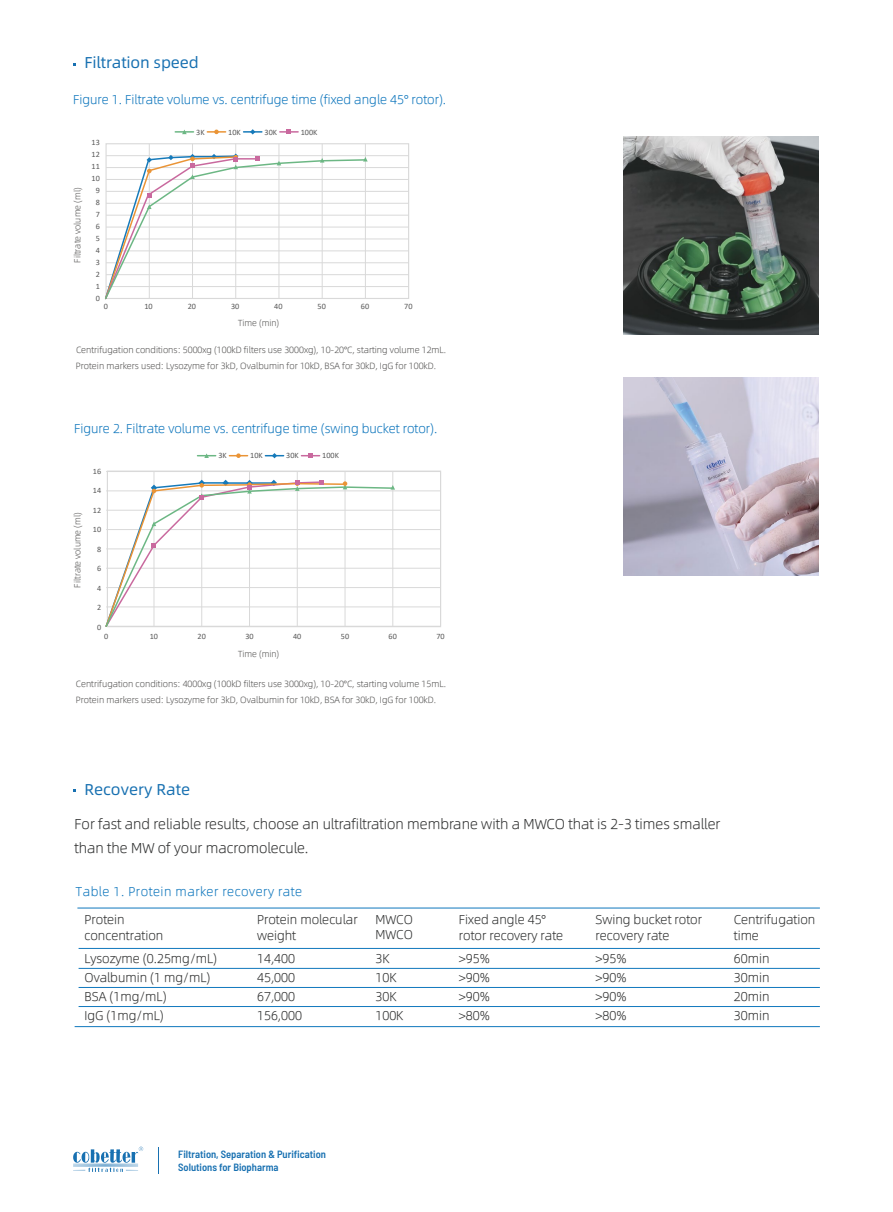
<style>
.page{position:relative;width:893px;height:1212px;background:#fff}
.page>*{position:absolute;margin:0;border:0;box-sizing:border-box;transform-origin:0 0}
.t1{font:15.75px "Alibaba Pu Hui Ti";letter-spacing:-.01em;color:#1770b1}
.t2{font:300 14.25px/24px "Alibaba Pu Hui Ti";color:#323333}
.t3{font:300 12.75px/19px "Alibaba Pu Hui Ti";color:#323333}
.t4{font:300 12.75px "Alibaba Pu Hui Ti";color:#1077bd}
.t5{font:300 12.75px "Alibaba Pu Hui Ti";letter-spacing:.04em;color:#1077bd}
.t6{font:600 semi-condensed 10.5px/12.6px "Barlow";color:#1770b1}
.t7{font:300 9px/16.4px "Alibaba Pu Hui Ti";color:#595857}
.t8{font:300 8.7px "Alibaba Pu Hui Ti";color:#595857}
.t9{font:8.25px "Calibri";color:#595959}
.t10{font:8.1px/12px "Calibri";color:#595959;text-align:center}
</style>
<div class="page">
<div style="left:105px;top:143px;width:304px;height:156px;border:1px solid #d9d9d9"></div>
<hr style="left:106px;top:286px;width:303px;height:1px;background:#d9d9d9">
<hr style="left:106px;top:274px;width:303px;height:1px;background:#d9d9d9">
<hr style="left:106px;top:262px;width:303px;height:1px;background:#d9d9d9">
<hr style="left:106px;top:251px;width:303px;height:1px;background:#d9d9d9">
<hr style="left:106px;top:239px;width:303px;height:1px;background:#d9d9d9">
<hr style="left:106px;top:227px;width:303px;height:1px;background:#d9d9d9">
<hr style="left:106px;top:215px;width:303px;height:1px;background:#d9d9d9">
<hr style="left:106px;top:203px;width:303px;height:1px;background:#d9d9d9">
<hr style="left:106px;top:191px;width:303px;height:1px;background:#d9d9d9">
<hr style="left:106px;top:179px;width:303px;height:1px;background:#d9d9d9">
<hr style="left:106px;top:167px;width:303px;height:1px;background:#d9d9d9">
<hr style="left:106px;top:155px;width:303px;height:1px;background:#d9d9d9">
<hr style="left:365px;top:144px;width:1px;height:154px;background:#d9d9d9">
<hr style="left:322px;top:144px;width:1px;height:154px;background:#d9d9d9">
<hr style="left:279px;top:144px;width:1px;height:154px;background:#d9d9d9">
<hr style="left:235px;top:144px;width:1px;height:154px;background:#d9d9d9">
<hr style="left:192px;top:144px;width:1px;height:154px;background:#d9d9d9">
<hr style="left:149px;top:144px;width:1px;height:154px;background:#d9d9d9">
<svg style="left:105px;top:154px;width:263px;height:146px"></svg>
<svg style="left:175px;top:130px;width:19px;height:4px"></svg>
<svg style="left:207px;top:130px;width:19px;height:4px"></svg>
<svg style="left:244px;top:129px;width:18px;height:6px"></svg>
<svg style="left:280px;top:130px;width:18px;height:4px"></svg>
<hr style="left:106px;top:471px;width:335px;height:1px;background:#d9d9d9">
<hr style="left:106px;top:491px;width:335px;height:1px;background:#d9d9d9">
<hr style="left:106px;top:510px;width:335px;height:1px;background:#d9d9d9">
<hr style="left:106px;top:529px;width:335px;height:1px;background:#d9d9d9">
<hr style="left:106px;top:549px;width:335px;height:1px;background:#d9d9d9">
<hr style="left:106px;top:568px;width:335px;height:1px;background:#d9d9d9">
<hr style="left:106px;top:587px;width:335px;height:1px;background:#d9d9d9">
<hr style="left:106px;top:607px;width:335px;height:1px;background:#d9d9d9">
<hr style="left:393px;top:471px;width:1px;height:155px;background:#d9d9d9">
<hr style="left:345px;top:471px;width:1px;height:155px;background:#d9d9d9">
<hr style="left:297px;top:471px;width:1px;height:155px;background:#d9d9d9">
<hr style="left:249px;top:471px;width:1px;height:155px;background:#d9d9d9">
<hr style="left:201px;top:471px;width:1px;height:155px;background:#d9d9d9">
<hr style="left:154px;top:471px;width:1px;height:155px;background:#d9d9d9">
<div style="left:107px;top:470px;width:334px;height:157px;border:1px solid #d9d9d9"></div>
<svg style="left:265px;top:453px;width:19px;height:5px"></svg>
<svg style="left:229px;top:453px;width:19px;height:5px"></svg>
<svg style="left:198px;top:453px;width:18px;height:5px"></svg>
<svg style="left:301px;top:453px;width:19px;height:5px"></svg>
<svg style="left:105px;top:480px;width:290px;height:147px"></svg>
<svg style="left:73px;top:1147px;width:70px;height:25px"></svg>
<hr style="left:77px;top:908px;width:743px;height:1px;background:#1077bd">
<hr style="left:75px;top:1026px;width:745px;height:1px;background:#1077bd">
<hr style="left:79px;top:1006px;width:741px;height:1px;background:#1077bd">
<hr style="left:79px;top:987px;width:741px;height:1px;background:#1077bd">
<hr style="left:79px;top:968px;width:741px;height:1px;background:#1077bd">
<hr style="left:79px;top:948px;width:741px;height:1px;background:#1077bd">
<img style="left:623px;top:137px;width:196px;height:197px">
<img style="left:623px;top:378px;width:196px;height:197px">
<h1 class="t1" style="left:84px;top:51px;width:116px">Filtration speed</h1>
<h3 class="t4" style="left:73px;top:90px;width:375px">Figure 1. Filtrate volume vs. centrifuge time (fixed angle 45° rotor).</h3>
<p class="t8" style="left:71px;top:263px;width:77px;rotate:-90deg">Filtrate volume (ml)</p>
<p class="t10" style="left:92px;top:137px;width:10px">13<br>12<br>11<br>10<br>9<br>8<br>7<br>6<br>5<br>4<br>3<br>2<br>1<br>0</p>
<p class="t9" style="left:196px;top:126px;width:10px">3K</p>
<p class="t9" style="left:228px;top:126px;width:14px">10K</p>
<p class="t9" style="left:265px;top:126px;width:14px">30K</p>
<p class="t9" style="left:301px;top:126px;width:18px">100K</p>
<p class="t9" style="left:104px;top:301px;width:6px">0</p>
<p class="t9" style="left:144px;top:301px;width:10px">10</p>
<p class="t9" style="left:188px;top:301px;width:10px">20</p>
<p class="t9" style="left:231px;top:301px;width:10px">30</p>
<p class="t9" style="left:274px;top:301px;width:10px">40</p>
<p class="t9" style="left:318px;top:301px;width:10px">50</p>
<p class="t9" style="left:361px;top:301px;width:10px">60</p>
<p class="t9" style="left:404px;top:301px;width:10px">70</p>
<p class="t8" style="left:238px;top:316px;width:43px">Time (min)</p>
<p class="t7" style="left:76px;top:341px;width:372px">Centrifugation conditions: 5000xg (100kD filters use 3000xg), 10-20°C, starting volume 12mL.<br>Protein markers used: Lysozyme for 3kD, Ovalbumin for 10kD, BSA for 30kD, IgG for 100kD.</p>
<h3 class="t4" style="left:74px;top:419px;width:365px">Figure 2. Filtrate volume vs. centrifuge time (swing bucket rotor).</h3>
<p class="t8" style="left:71px;top:588px;width:77px;rotate:-90deg">Filtrate volume (ml)</p>
<p class="t10" style="left:93px;top:465px;width:10px">16</p>
<p class="t10" style="left:93px;top:484px;width:10px">14</p>
<p class="t10" style="left:93px;top:504px;width:10px">12</p>
<p class="t10" style="left:93px;top:523px;width:10px">10</p>
<p class="t10" style="left:97px;top:543px;width:6px">8</p>
<p class="t10" style="left:97px;top:562px;width:6px">6</p>
<p class="t10" style="left:97px;top:582px;width:6px">4</p>
<p class="t10" style="left:97px;top:601px;width:6px">2</p>
<p class="t10" style="left:97px;top:621px;width:6px">0</p>
<p class="t10" style="left:218px;top:450px;width:10px">3K</p>
<p class="t10" style="left:250px;top:450px;width:14px">10K</p>
<p class="t10" style="left:286px;top:450px;width:14px">30K</p>
<p class="t10" style="left:322px;top:450px;width:18px">100K</p>
<p class="t10" style="left:104px;top:630px;width:6px">0</p>
<p class="t10" style="left:150px;top:630px;width:10px">10</p>
<p class="t10" style="left:198px;top:630px;width:10px">20</p>
<p class="t10" style="left:245px;top:630px;width:10px">30</p>
<p class="t10" style="left:293px;top:630px;width:10px">40</p>
<p class="t10" style="left:341px;top:630px;width:10px">50</p>
<p class="t10" style="left:389px;top:630px;width:10px">60</p>
<p class="t10" style="left:436px;top:630px;width:10px">70</p>
<p class="t8" style="left:238px;top:647px;width:43px">Time (min)</p>
<p class="t7" style="left:76px;top:675px;width:372px">Centrifugation conditions: 4000xg (100kD filters use 3000xg), 10-20°C, starting volume 15mL.<br>Protein markers used: Lysozyme for 3kD, Ovalbumin for 10kD, BSA for 30kD, IgG for 100kD.</p>
<h1 class="t1" style="left:84px;top:777px;width:107px">Recovery Rate</h1>
<h2 class="t2" style="left:75px;top:811px;width:647px">For fast and reliable results, choose an ultrafiltration membrane with a MWCO that is 2-3 times smaller than the MW of your macromolecule.</h2>
<h3 class="t5" style="left:76px;top:881px;width:228px">Table 1. Protein marker recovery rate</h3>
<h3 class="t3" style="left:257px;top:911px;width:102px;line-height:15.3px">Protein molecular weight</h3>
<h3 class="t3" style="left:459px;top:911px;width:106px;line-height:15.3px">Fixed angle 45° rotor recovery rate</h3>
<h3 class="t3" style="left:596px;top:911px;width:108px;line-height:15.3px">Swing bucket rotor recovery rate</h3>
<h3 class="t3" style="left:734px;top:911px;width:83px;line-height:15.3px">Centrifugation time</h3>
<h3 class="t3" style="left:375px;top:911px;width:39px;line-height:15.3px">MWCO<br>MWCO</h3>
<h3 class="t3" style="left:85px;top:911px;width:80px;line-height:15.3px">Protein concentration</h3>
<h3 class="t3" style="left:84px;top:948px;width:134px">Lysozyme (0.25mg/mL)<br>Ovalbumin (1 mg/mL)<br>BSA (1mg/mL)<br>IgG (1mg/mL)</h3>
<h3 class="t3" style="left:257px;top:948px;width:46px">14,400<br>45,000<br>67,000<br>156,000</h3>
<h3 class="t3" style="left:375px;top:948px;width:30px">3K<br>10K<br>30K<br>100K</h3>
<h3 class="t3" style="left:459px;top:948px;width:33px;text-align:justify">&gt;95% &gt;90% &gt;90% &gt;80%</h3>
<h3 class="t3" style="left:596px;top:948px;width:33px;text-align:justify">&gt;95% &gt;90% &gt;90% &gt;80%</h3>
<h3 class="t3" style="left:734px;top:948px;width:37px;text-align:justify">60min 30min 20min 30min</h3>
<p class="t6" style="left:178px;top:1147px;width:149px">Filtration, Separation &amp; Purification<br>Solutions for Biopharma</p>
</div>
